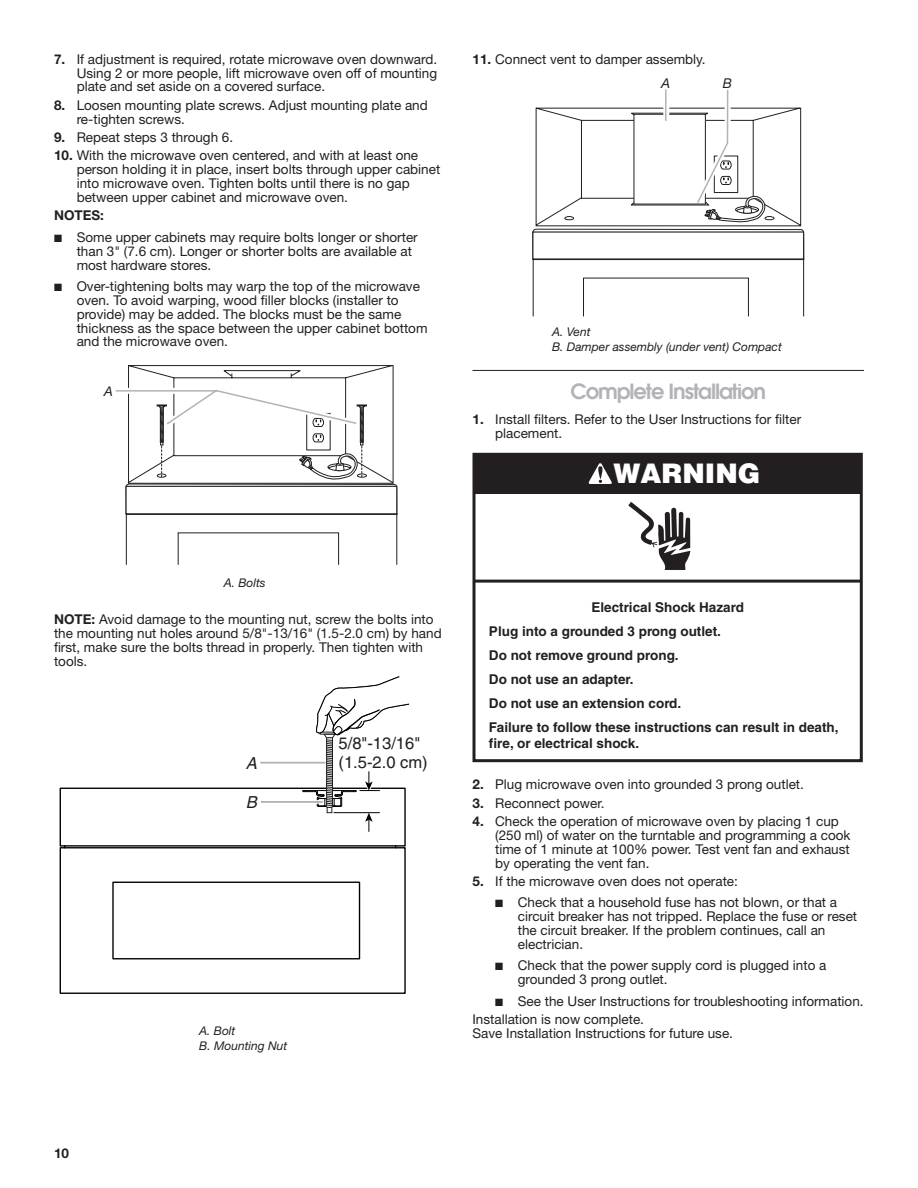
<style>
.page{position:relative;width:918px;height:1188px;background:#fff}
.page>*{position:absolute;margin:0;border:0;box-sizing:border-box;transform-origin:0 0}
.t1{font:900 27px "Helvetica";color:#fff}
.Heading_2{font:600 21px "Avant Garde";letter-spacing:-.05em;color:#b2b3b7}
.t2{font:16.5px "Helvetica";color:#231f20}
.t3{font:italic 16.5px "Helvetica";color:#231f20}
.Body_Bold{font:13.5px/13.8px "Helvetica Neue LT Std";color:#231f20}
.t4{font:700 13.5px/24px "Helvetica";color:#231f20}
.Body{font:13.5px/13.8px "Helvetica Neue LT Std";color:#231f20}
.Body_Bold-2{font:700 13.5px "Helvetica Neue LT Std";color:#231f20}
.t5{font:italic 13.5px "Helvetica Neue LT Std";color:#231f20}
.t6{font:italic 13.5px "Neue Helvetica BQ";color:#231f20}
.Table_Callouts{font:italic 12px "Helvetica Neue";color:#231f20}
.s1{font-weight:700}
</style>
<div class="page">
<hr style="left:472px;top:370px;width:392px;height:1px;background:#231f20">
<svg style="left:115px;top:365px;width:283px;height:200px"></svg>
<div style="left:60px;top:788px;width:346px;height:59px;border:1px solid #000"></div>
<div style="left:60px;top:847px;width:346px;height:147px;border:1px solid #000"></div>
<div style="left:112px;top:882px;width:248px;height:77px;border:1px solid #000"></div>
<hr style="left:260px;top:762px;width:65px;height:2px;background:#b1b3b6">
<hr style="left:261px;top:801px;width:62px;height:2px;background:#b1b3b6">
<svg style="left:303px;top:676px;width:106px;height:156px"></svg>
<svg style="left:532px;top:89px;width:272px;height:227px"></svg>
<div style="left:533px;top:232px;width:271px;height:27px;background:#fff"></div>
<div style="left:532px;top:231px;width:272px;height:29px;border:1px solid #231f20"></div>
<svg style="left:628px;top:502px;width:62px;height:68px"></svg>
<div style="left:474px;top:454px;width:387px;height:39px;background:#231f20"></div>
<hr style="left:474px;top:580px;width:387px;height:3px;background:#231f20">
<svg style="left:588px;top:463px;width:24px;height:21px"></svg>
<div style="left:473px;top:453px;width:390px;height:309px;border:3px solid #231f20"></div>
<p class="Body_Bold" style="left:77px;top:52px;width:362px;text-align:justify;text-indent:-23px"><span class="s1">7.</span> If adjustment is required, rotate microwave oven downward.<br>Using 2 or more people, lift microwave oven off of mounting plate and set aside on a covered surface.</p>
<p class="Body_Bold" style="left:77px;top:98px;width:353px;text-indent:-23px"><span class="s1">8.</span> Loosen mounting plate screws. Adjust mounting plate and re-tighten screws.</p>
<p class="Body_Bold" style="left:54px;top:130px;width:181px"><span class="s1">9.</span> Repeat steps 3 through 6.</p>
<p class="Body_Bold" style="left:77px;top:149px;width:365px;text-indent:-23px"><span class="s1">10.</span> With the microwave oven centered, and with at least one person holding it in place, insert bolts through upper cabinet into microwave oven. Tighten bolts until there is no gap between upper cabinet and microwave oven.</p>
<p class="Body_Bold-2" style="left:54px;top:207px;width:52px">NOTES:</p>
<p class="Body_Bold" style="left:77px;top:230px;width:343px;text-indent:-23px">■ Some upper cabinets may require bolts longer or shorter than 3" (7.6 cm). Longer or shorter bolts are available at most hardware stores.</p>
<p class="Body_Bold" style="left:77px;top:279px;width:352px;text-indent:-23px">■ Over-tightening bolts may warp the top of the microwave oven. To avoid warping, wood filler blocks (installer to provide) may be added. The blocks must be the same thickness as the space between the upper cabinet bottom and the microwave oven.</p>
<p class="t6" style="left:104px;top:383px;width:11px">A</p>
<p class="Body_Bold" style="left:472px;top:52px;width:235px"><span class="s1">11.</span> Connect vent to damper assembly.</p>
<p class="t5" style="left:661px;top:75px;width:11px">A</p>
<p class="t5" style="left:723px;top:75px;width:11px">B</p>
<p class="Table_Callouts" style="left:552px;top:325px;width:40px">A. Vent</p>
<p class="Table_Callouts" style="left:552px;top:340px;width:231px">B. Damper assembly (under vent) Compact</p>
<h2 class="Heading_2" style="left:570px;top:375px;width:197px">Complete Installation</h2>
<p class="Body_Bold" style="left:495px;top:412px;width:307px;text-indent:-23px"><span class="s1">1.</span> Install filters. Refer to the User Instructions for filter placement.</p>
<p class="t1" style="left:613px;top:456px;width:148px">WARNING</p>
<p class="Table_Callouts" style="left:224px;top:575px;width:44px">A. Bolts</p>
<p class="Body_Bold" style="left:54px;top:612px;width:389px"><span class="s1">NOTE:</span> Avoid damage to the mounting nut, screw the bolts into the mounting nut holes around 5/8"-13/16" (1.5-2.0 cm) by hand first, make sure the bolts thread in properly. Then tighten with tools.</p>
<p class="t2" style="left:339px;top:733px;width:83px">5/8"-13/16"</p>
<p class="t3" style="left:246px;top:753px;width:13px">A</p>
<p class="t2" style="left:339px;top:753px;width:91px">(1.5-2.0 cm)</p>
<p class="t3" style="left:246px;top:793px;width:13px">B</p>
<p class="Table_Callouts" style="left:199px;top:1024px;width:38px">A. Bolt</p>
<p class="Table_Callouts" style="left:199px;top:1039px;width:90px">B. Mounting Nut</p>
<p class="t4" style="left:489px;top:595px;width:351px;text-indent:102px">Electrical Shock Hazard<br>Plug into a grounded 3 prong outlet.<br>Do not remove ground prong.<br>Do not use an adapter.<br>Do not use an extension cord.<br>Failure to follow these instructions can result in death,</p>
<p class="t4" style="left:489px;top:731px;width:152px">fire, or electrical shock.</p>
<p class="Body_Bold" style="left:472px;top:777px;width:333px"><span class="s1">2.</span> Plug microwave oven into grounded 3 prong outlet.</p>
<p class="Body_Bold" style="left:472px;top:796px;width:133px"><span class="s1">3.</span> Reconnect power.</p>
<p class="Body_Bold" style="left:495px;top:814px;width:357px;text-indent:-23px"><span class="s1">4.</span> Check the operation of microwave oven by placing 1 cup (250 ml) of water on the turntable and programming a cook time of 1 minute at 100% power. Test vent fan and exhaust by operating the vent fan.</p>
<p class="Body_Bold" style="left:472px;top:874px;width:267px"><span class="s1">5.</span> If the microwave oven does not operate:</p>
<p class="Body_Bold" style="left:518px;top:896px;width:341px;text-indent:-23px">■ Check that a household fuse has not blown, or that a circuit breaker has not tripped. Replace the fuse or reset the circuit breaker. If the problem continues, call an electrician.</p>
<p class="Body_Bold" style="left:518px;top:959px;width:310px;text-indent:-23px">■ Check that the power supply cord is plugged into a grounded 3 prong outlet.</p>
<p class="Body_Bold" style="left:495px;top:994px;width:370px">■ See the User Instructions for troubleshooting information.</p>
<p class="Body" style="left:472px;top:1012px;width:262px">Installation is now complete.<br>Save Installation Instructions for future use.</p>
<p class="Body_Bold-2" style="left:54px;top:1145px;width:17px">10</p>
</div>
